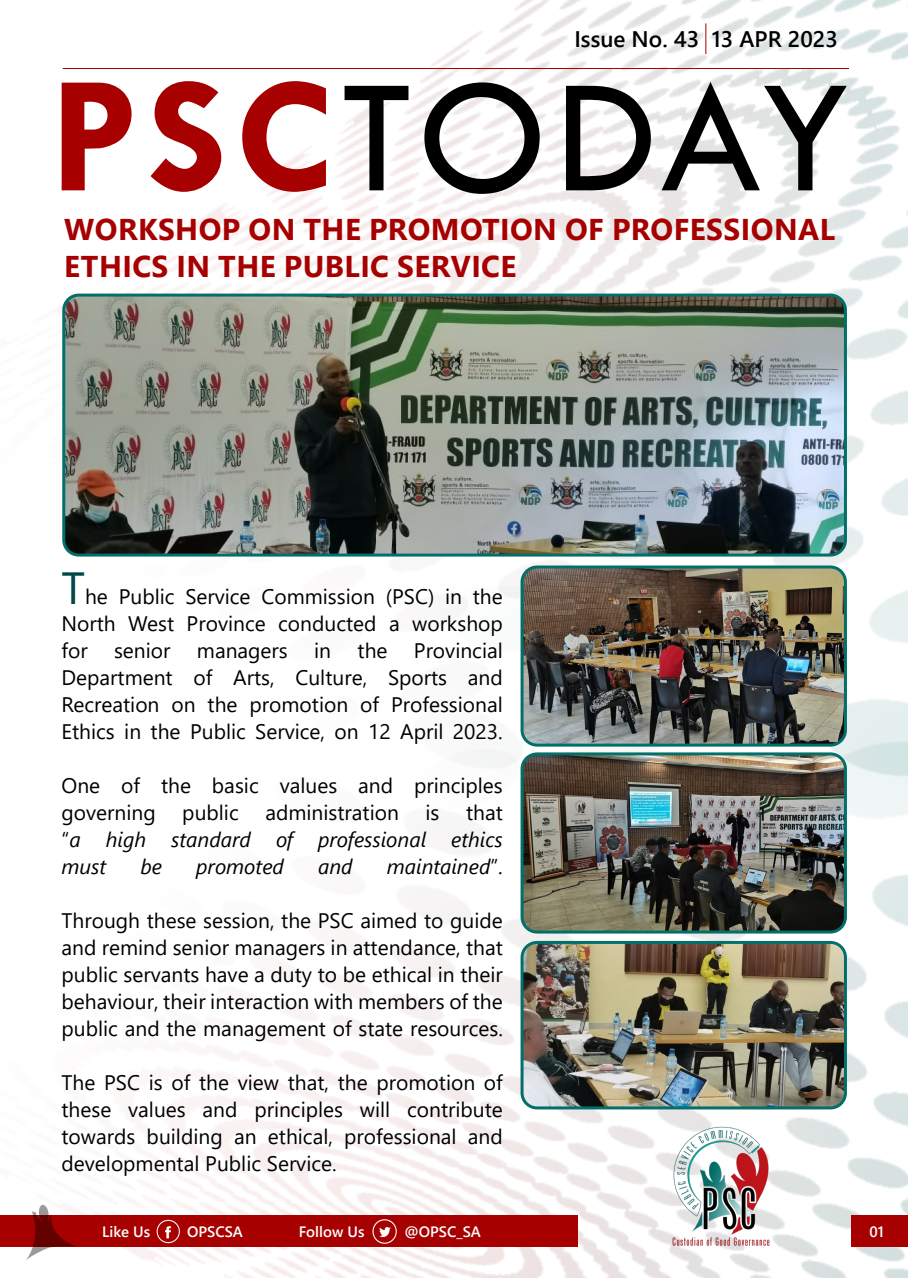
<style>
.page{position:relative;width:908px;height:1278px;background:#fff}
.page>*{position:absolute;margin:0;border:0;box-sizing:border-box;transform-origin:0 0}
.t1{font:168px "Tw Cen";letter-spacing:.025em;color:#000}
.t2{font:700 30px/37.5px "Segoe UI";letter-spacing:.015em;color:#a60000}
.t3{font:600 22.5px "Segoe UI";color:#000}
.t4{font:21px/27px "Segoe UI";color:#000;text-align:justify}
.t5{font:italic 21px/27px "Segoe UI";color:#000;text-align:justify}
.t6{font:600 15px "Segoe UI";color:#fff}
.s1{font-weight:700;color:#a60000}
.s2{font-size:45px;color:#004747}
.s3{font-style:normal}
</style>
<div class="page">
<img style="left:62px;top:0;width:846px;height:586px">
<img style="left:80px;top:586px;width:828px;height:692px">
<hr style="left:705px;top:23px;width:1px;height:31px;background:#a60000">
<img style="left:64px;top:295px;width:781px;height:260px">
<div style="left:62px;top:294px;width:785px;height:262px;border:3px solid #026f6a;border-radius:15px"></div>
<img style="left:522px;top:567px;width:323px;height:178px">
<div style="left:521px;top:565px;width:326px;height:182px;border:3px solid #026f6a;border-radius:15px"></div>
<img style="left:522px;top:754px;width:323px;height:178px">
<div style="left:521px;top:752px;width:326px;height:181px;border:3px solid #026f6a;border-radius:15px"></div>
<img style="left:522px;top:942px;width:323px;height:166px">
<div style="left:521px;top:941px;width:326px;height:168px;border:3px solid #026f6a;border-radius:15px"></div>
<div style="left:0;top:1215px;width:578px;height:32px;background:#a60000"></div>
<div style="left:851px;top:1215px;width:57px;height:32px;background:#a60000"></div>
<img style="left:156px;top:1219px;width:24px;height:25px">
<img style="left:372px;top:1219px;width:25px;height:25px">
<img style="left:26px;top:1205px;width:50px;height:55px">
<img style="left:670px;top:1123px;width:102px;height:124px">
<hr style="left:63px;top:68px;width:786px;height:1px;background:#a60000">
<p class="t3" style="left:574px;top:18px;width:265px">Issue No. 43 13 APR 2023</p>
<p class="t1" style="left:50px;top:36px;width:803px"><span class="s1">PSC</span>TODAY</p>
<p class="t2" style="left:64px;top:208px;width:772px">WORKSHOP ON THE PROMOTION OF PROFESSIONAL<br>ETHICS IN THE PUBLIC SERVICE</p>
<p class="t4" style="left:62px;top:581px;width:443px"><span class="s2">T</span>he Public Service Commission (PSC) in the North West Province conducted a workshop for</p>
<p class="t4" style="left:62px;top:635px;width:443px;text-indent:352px">Provincial Department of Arts, Culture, Sports and Recreation on the promotion of Professional Ethics in the Public Service, on 12 April 2023.</p>
<p class="t4" style="left:62px;top:770px;width:443px">One of the basic values and principles governing</p>
<p class="t4" style="left:114px;top:635px;width:58px">senior</p>
<p class="t4" style="left:197px;top:635px;width:92px">managers</p>
<p class="t4" style="left:314px;top:635px;width:18px">in</p>
<p class="t4" style="left:358px;top:635px;width:31px">the</p>
<p class="t5" style="left:62px;top:795px;width:443px;text-indent:405px"><span class="s3">that “</span>a high standard of professional ethics must</p>
<p class="t4" style="left:182px;top:797px;width:58px">public</p>
<p class="t4" style="left:265px;top:797px;width:135px">administration</p>
<p class="t4" style="left:425px;top:797px;width:15px">is</p>
<p class="t5" style="left:140px;top:849px;width:23px">be</p>
<p class="t5" style="left:196px;top:849px;width:89px">promoted</p>
<p class="t5" style="left:318px;top:849px;width:36px">and</p>
<p class="t5" style="left:387px;top:849px;width:118px">maintained<span class="s3">”.</span></p>
<p class="t4" style="left:62px;top:905px;width:443px">Through these session, the PSC aimed to guide and remind senior managers in attendance, that public servants have a duty to be ethical in their behaviour, their interaction with members of the public and the management of state resources.</p>
<p class="t4" style="left:62px;top:1067px;width:443px">The PSC is of the view that, the promotion of these values and principles will contribute towards building an ethical, professional and developmental Public Service.</p>
<p class="t6" style="left:102px;top:1217px;width:49px">Like Us</p>
<p class="t6" style="left:187px;top:1217px;width:57px">OPSCSA</p>
<p class="t6" style="left:299px;top:1217px;width:67px">Follow Us</p>
<p class="t6" style="left:405px;top:1217px;width:78px">@OPSC_SA</p>
<p class="t6" style="left:869px;top:1217px;width:16px">01</p>
</div>
